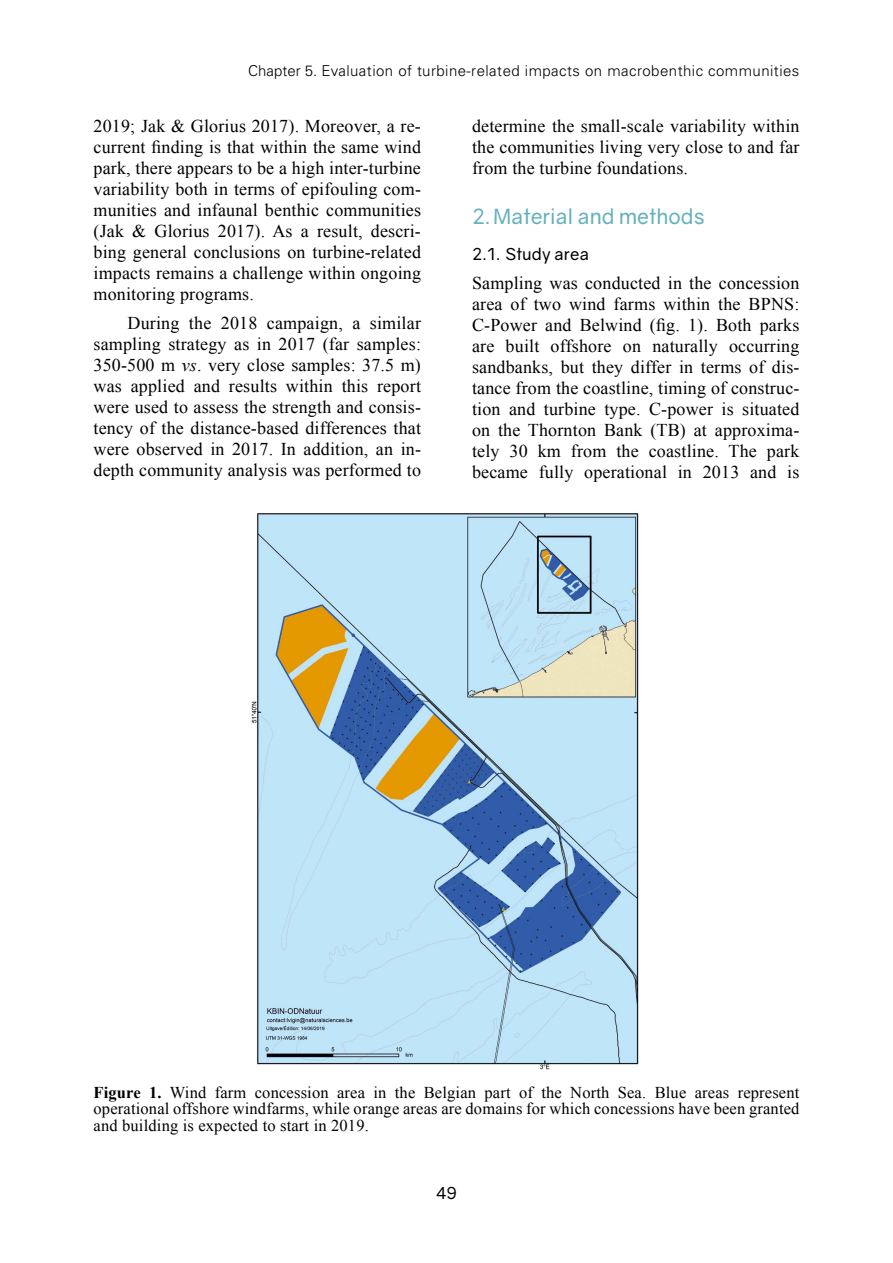
<style>
.page{position:relative;width:893px;height:1263px;background:#fff}
.page>*{position:absolute;margin:0;border:0;box-sizing:border-box;transform-origin:0 0}
.t1{font:21px "Gravity";color:#64b1bc}
.t2{font:18px/21px "Times New Roman";letter-spacing:.01em;color:#000;text-align:justify}
.t3{font:16.5px/16.5px "Times New Roman";letter-spacing:.01em;color:#000;text-align:justify}
.t4{font:16.5px "Gravity";letter-spacing:.01em;color:#000}
.t5{font:300 15px "Univers LT Std";letter-spacing:.03em;color:#000}
.s1{font-style:italic}
.s2{font-weight:700}
</style>
<div class="page">
<img style="left:251px;top:513px;width:388px;height:556px">
<p class="t5" style="left:248px;top:61px;width:553px">Chapter 5. Evaluation of turbine-related impacts on macrobenthic communities</p>
<p class="t2" style="left:94px;top:115px;width:329px">2019; Jak &amp; Glorius 2017). Moreover, a re&shy;current finding is that within the same wind park, there appears to be a high inter-turbine variability both in terms of epifouling com&shy;munities and infaunal benthic communities (Jak &amp; Glorius 2017). As a result, descri&shy;bing general conclusions on turbine-related impacts remains a challenge within ongoing monitoring programs.</p>
<p class="t2" style="left:94px;top:312px;width:329px;text-indent:34px">During the 2018 campaign, a similar sampling strategy as in 2017 (far samples:<br>350-500 m <span class="s1">vs</span>. very close samples: 37.5 m) was applied and results within this report were used to assess the strength and consis&shy;tency of the distance-based differences that were observed in 2017. In addition, an in&shy;depth community analysis was performed to</p>
<p class="t2" style="left:472px;top:115px;width:329px">determine the small-scale variability within the communities living very close to and far from the turbine foundations.</p>
<p class="t1" style="left:472px;top:204px;width:234px">2.Material and methods</p>
<p class="t4" style="left:472px;top:243px;width:118px">2.1. Study area</p>
<p class="t2" style="left:472px;top:272px;width:329px">Sampling was conducted in the concession area of two wind farms within the BPNS:<br>C-Power and Belwind (fig. 1). Both parks are built offshore on naturally occurring sandbanks, but they differ in terms of dis&shy;tance from the coastline, timing of construc&shy;tion and turbine type. C-power is situated on the Thornton Bank (TB) at approxima&shy;tely 30 km from the coastline. The park became fully operational in 2013 and is</p>
<p class="t3" style="left:94px;top:1084px;width:707px"><span class="s2">Figure 1.</span> Wind farm concession area in the Belgian part of the North Sea. Blue areas represent operational offshore windfarms, while orange areas are domains for which concessions have been granted and building is expected to start in 2019.</p>
<p class="t4" style="left:436px;top:1183px;width:22px">49</p>
</div>
